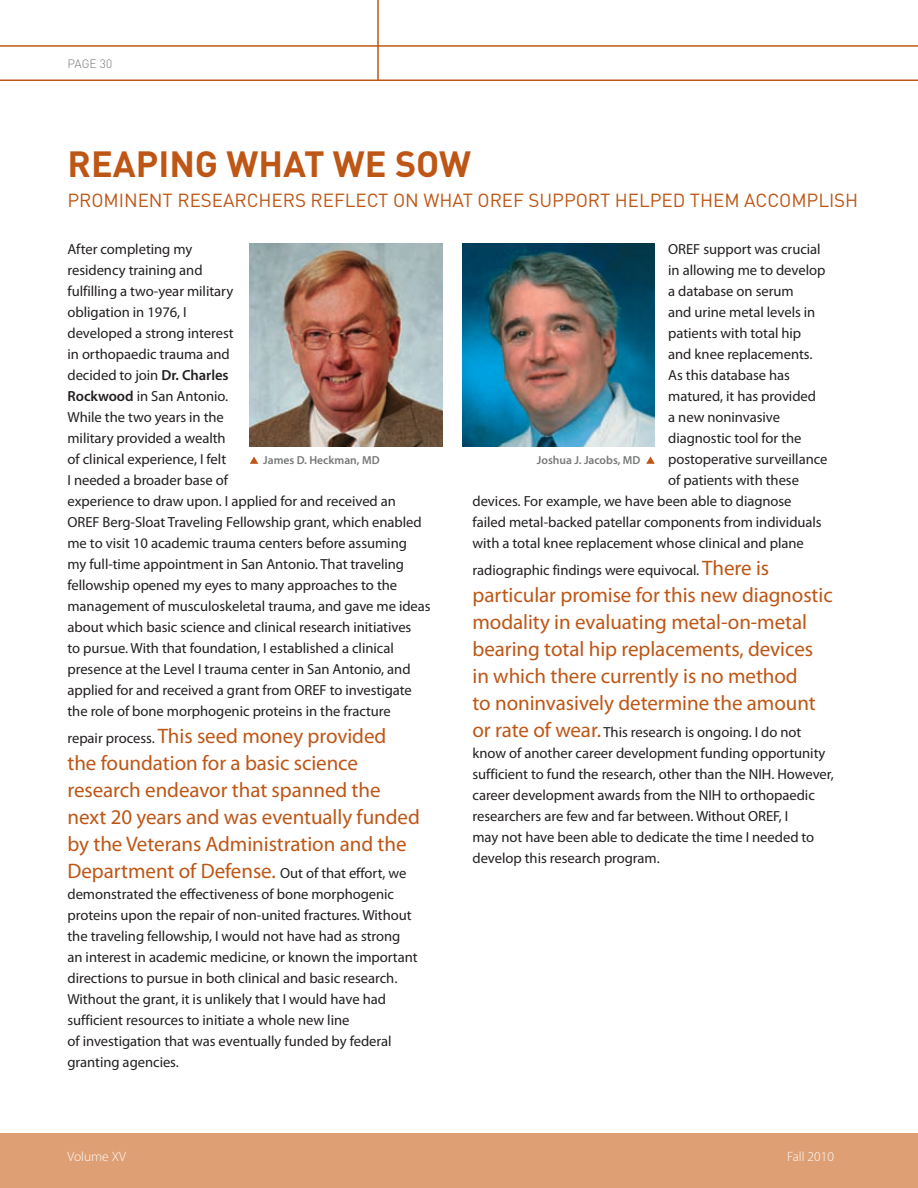
<style>
.page{position:relative;width:918px;height:1188px;background:#fff}
.page>*{position:absolute;margin:0;border:0;box-sizing:border-box;transform-origin:0 0}
.t1{font:700 36px "DIN";color:#be5616}
.t2{font:21px/27px "Myriad Pro";letter-spacing:-.005em;color:#be5616}
.t3{font:18.75px "DIN";letter-spacing:-.005em;color:#be5616}
.t4{font:14.7px/21px "Myriad Pro";letter-spacing:-.005em;color:#231f20}
.t5{font:300 13.5px "Myriad Pro";color:#fff}
.t6{font:300 12px "DIN";color:#767778}
.t7{font:600 11.7px "Myriad Pro";color:#767778}
.s1{font-weight:600}
.s2{font-size:14.7px;color:#231f20}
.s3{font-size:21px;color:#be5616}
</style>
<div class="page">
<hr style="left:0;top:45px;width:918px;height:2px;background:#be5616">
<hr style="left:0;top:80px;width:918px;height:1px;background:#be5616">
<hr style="left:377px;top:0;width:2px;height:80px;background:#be5616">
<div style="left:0;top:1134px;width:918px;height:54px;background:#de9f74"></div>
<img style="left:250px;top:243px;width:192px;height:204px">
<img style="left:462px;top:243px;width:193px;height:204px">
<svg style="left:250px;top:456px;width:8px;height:8px"></svg>
<svg style="left:646px;top:456px;width:9px;height:8px"></svg>
<p class="t6" style="left:68px;top:56px;width:46px">page 30</p>
<h1 class="t1" style="left:68px;top:141px;width:405px">REAPING WHAT WE SOW</h1>
<p class="t3" style="left:68px;top:188px;width:49px">PROMINEN</p>
<p class="t3" style="left:163px;top:188px;width:62px">T RESEARCHER</p>
<p class="t3" style="left:295px;top:188px;width:28px">S REFLEC</p>
<p class="t3" style="left:378px;top:188px;width:60px">T ON WHA</p>
<p class="t3" style="left:463px;top:188px;width:165px">T OREF SUPPORT HELPE</p>
<p class="t3" style="left:673px;top:188px;width:41px">D THEM</p>
<p class="t3" style="left:744px;top:188px;width:13px">ACC</p>
<p class="t3" style="left:779px;top:188px;width:23px">OMPLI</p>
<p class="t3" style="left:834px;top:188px;width:22px">SH</p>
<p class="t4" style="left:68px;top:238px;width:365px">After completing my<br>residency training and<br>fulfilling a two-year military<br>obligation in 1976, I<br>developed a strong interest<br>in orthopaedic trauma and<br>decided to join <span class="s1">Dr. Charles<br>Rockwood</span> in San Antonio.<br>While the two years in the<br>military provided a wealth<br>of clinical experience, I felt<br>I needed a broader base of<br>experience to draw upon. I applied for and received an OREF Berg-Sloat Traveling Fellowship grant, which enabled me to visit 10 academic trauma centers before assuming<br>my full-time appointment in San Antonio. That traveling fellowship opened my eyes to many approaches to the management of musculoskeletal trauma, and gave me ideas about which basic science and clinical research initiatives<br>to pursue. With that foundation, I established a clinical presence at the Level I trauma center in San Antonio, and applied for and received a grant from OREF to investigate the role of bone morphogenic proteins in the fracture</p>
<h2 class="t2" style="left:68px;top:722px;width:354px"><span class="s2">repair process.</span> This seed money provided the foundation for a basic science research endeavor that spanned the next 20 years and was eventually funded by the Veterans Administration and the Department of Defense. <span class="s2">Out of that effort, we</span></h2>
<p class="t4" style="left:68px;top:883px;width:352px">demonstrated the effectiveness of bone morphogenic proteins upon the repair of non-united fractures. Without the traveling fellowship, I would not have had as strong an interest in academic medicine, or known the important directions to pursue in both clinical and basic research.<br>Without the grant, it is unlikely that I would have had sufficient resources to initiate a whole new line<br>of investigation that was eventually funded by federal granting agencies.</p>
<p class="t4" style="left:668px;top:238px;width:154px">OREF support was crucial</p>
<p class="t4" style="left:668px;top:259px;width:159px">in allowing me to develop</p>
<p class="t4" style="left:668px;top:280px;width:127px">a database on serum</p>
<p class="t4" style="left:668px;top:301px;width:149px">and urine metal levels in</p>
<p class="t4" style="left:668px;top:322px;width:135px">patients with total hip</p>
<p class="t4" style="left:668px;top:343px;width:146px">and knee replacements.</p>
<p class="t4" style="left:668px;top:364px;width:123px">As this database has</p>
<p class="t4" style="left:668px;top:385px;width:149px">matured, it has provided</p>
<p class="t4" style="left:668px;top:406px;width:113px">a new noninvasive</p>
<p class="t4" style="left:668px;top:427px;width:135px">diagnostic tool for the</p>
<p class="t4" style="left:668px;top:448px;width:161px">postoperative surveillance</p>
<p class="t4" style="left:668px;top:469px;width:132px">of patients with these</p>
<p class="t4" style="left:472px;top:490px;width:321px">devices. For example, we have been able to diagnose</p>
<p class="t4" style="left:472px;top:511px;width:351px">failed metal-backed patellar components from individuals</p>
<p class="t4" style="left:472px;top:532px;width:333px">with a total knee replacement whose clinical and plane</p>
<p class="t4" style="left:472px;top:559px;width:298px">radiographic findings were equivocal. <span class="s3">There is</span></p>
<h2 class="t2" style="left:472px;top:581px;width:362px">particular promise for this new diagnostic modality in evaluating metal-on-metal bearing total hip replacements, devices in which there currently is no method<br>to noninvasively determine the amount</h2>
<p class="t4" style="left:472px;top:721px;width:363px"><span class="s3">or rate of wear.</span> This research is ongoing. I do not know of another career development funding opportunity sufficient to fund the research, other than the NIH. However, career development awards from the NIH to orthopaedic researchers are few and far between. Without OREF, I<br>may not have been able to dedicate the time I needed to develop this research program.</p>
<p class="t7" style="left:263px;top:452px;width:118px">James D. Heckman, MD</p>
<p class="t7" style="left:537px;top:452px;width:105px">Joshua J. Jacobs, MD</p>
<p class="t5" style="left:68px;top:1148px;width:60px">Volume XV</p>
<p class="t5" style="left:787px;top:1148px;width:48px">Fall 2010</p>
</div>
